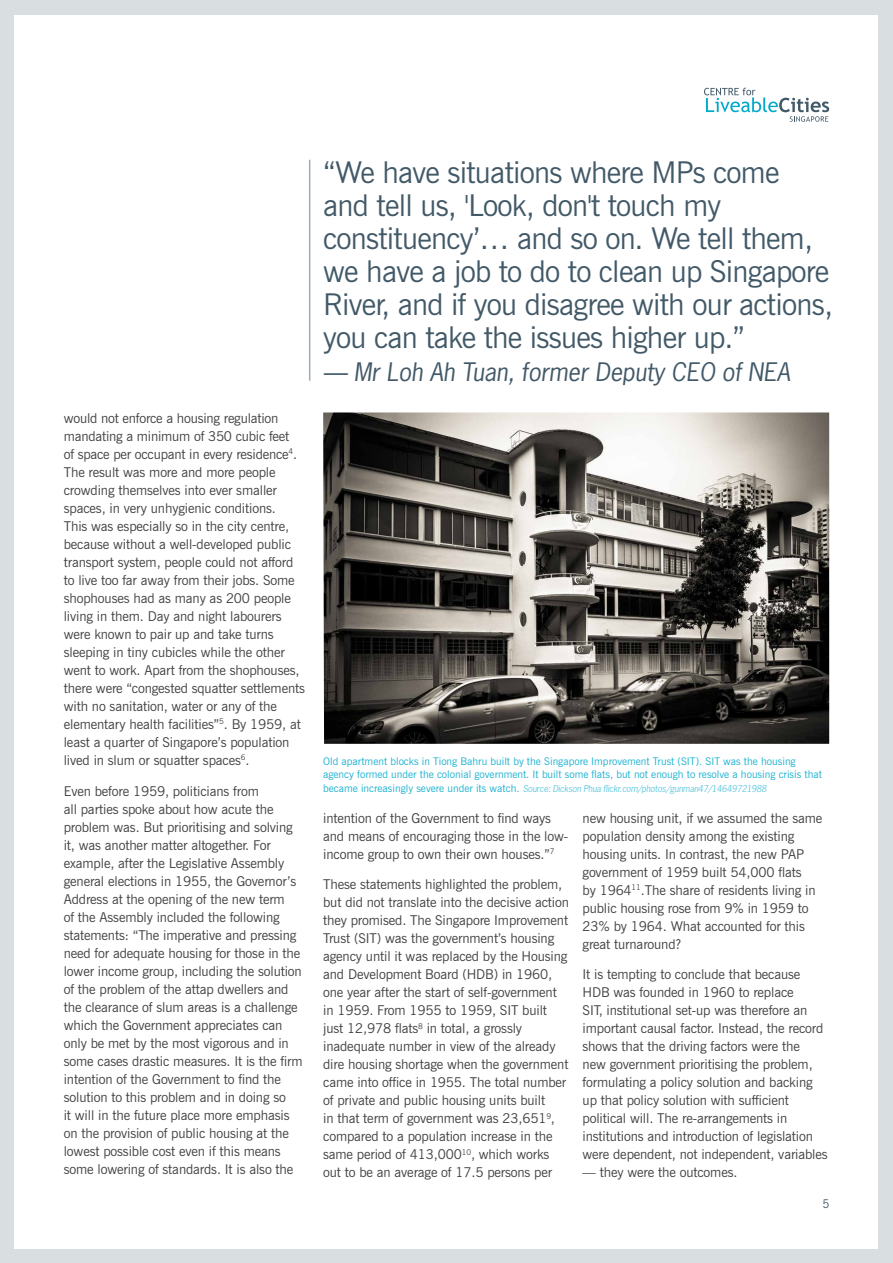
<style>
.page{position:relative;width:893px;height:1263px;background:#d9dee1}
.page>*{position:absolute;margin:0;border:0;box-sizing:border-box;transform-origin:0 0}
.t1{font:30px/33px "News Gothic BT";letter-spacing:-.025em;color:#425968}
.t2{font:italic 24px "News Gothic";letter-spacing:-.005em;color:#425968}
.t3{font:13.5px/18px "News Gothic BT";letter-spacing:-.01em;color:#414042}
.t4{font:12px "News Gothic BT";color:#425968;scale:.95 1}
.t5{font:10.5px/13.5px "News Gothic BT";color:#1ab1d0}
.t6{font:italic 9px "News Gothic";letter-spacing:-.025em;color:#66cbe0}
.s1{font-family:"News Gothic BT";font-style:normal;font-size:10.5px;color:#1ab1d0}
</style>
<div class="page">
<div style="left:15px;top:15px;width:863px;height:1233px;background:#fff"></div>
<svg style="left:704px;top:88px;width:125px;height:34px"></svg>
<hr style="left:309px;top:160px;width:1px;height:221px;background:#a0acb4">
<img style="left:323px;top:412px;width:506px;height:332px">
<p class="t3" style="left:64px;top:409px;width:243px">would not enforce a housing regulation mandating a minimum of 350 cubic feet<br>of space per occupant in every residence<sup>4</sup>.<br>The result was more and more people crowding themselves into ever smaller spaces, in very unhygienic conditions.<br>This was especially so in the city centre, because without a well-developed public transport system, people could not afford to live too far away from their jobs. Some shophouses had as many as 200 people living in them. Day and night labourers were known to pair up and take turns sleeping in tiny cubicles while the other went to work. Apart from the shophouses, there were “congested squatter settlements with no sanitation, water or any of the elementary health facilities”<sup>5</sup>. By 1959, at least a quarter of Singapore’s population lived in slum or squatter spaces<sup>6</sup>.</p>
<p class="t3" style="left:64px;top:782px;width:240px">Even before 1959, politicians from<br>all parties spoke about how acute the problem was. But prioritising and solving it, was another matter altogether. For example, after the Legislative Assembly general elections in 1955, the Governor’s Address at the opening of the new term<br>of the Assembly included the following statements: “The imperative and pressing need for adequate housing for those in the lower income group, including the solution of the problem of the attap dwellers and the clearance of slum areas is a challenge which the Government appreciates can only be met by the most vigorous and in some cases drastic measures. It is the firm intention of the Government to find the solution to this problem and in doing so<br>it will in the future place more emphasis on the provision of public housing at the lowest possible cost even if this means some lowering of standards. It is also the</p>
<h1 class="t1" style="left:323px;top:155px;width:511px">“We have situations where MPs come<br>and tell us, 'Look, don't touch my constituency’… and so on. We tell them, we have a job to do to clean up Singapore River, and if you disagree with our actions, you can take the issues higher up.”</h1>
<h2 class="t2" style="left:323px;top:356px;width:468px">— Mr Loh Ah Tuan, former Deputy CEO of NEA</h2>
<p class="t5" style="left:323px;top:754px;width:500px">Old apartment blocks in Tiong Bahru built by the Singapore Improvement Trust (SIT). SIT was the housing agency formed under the colonial government. It built some flats, but not enough to resolve a housing crisis that</p>
<p class="t6" style="left:323px;top:783px;width:445px"><span class="s1">became increasingly severe under its watch.</span> Source: Dickson Phua flickr.com/photos/gunman47/14649721988</p>
<p class="t3" style="left:323px;top:809px;width:247px">intention of the Government to find ways and means of encouraging those in the low&shy;income group to own their own houses.”<sup>7</sup></p>
<p class="t3" style="left:323px;top:875px;width:247px">These statements highlighted the problem, but did not translate into the decisive action they promised. The Singapore Improvement Trust (SIT) was the government’s housing agency until it was replaced by the Housing and Development Board (HDB) in 1960, one year after the start of self-government in 1959. From 1955 to 1959, SIT built just 12,978 flats<sup>8</sup> in total, a grossly inadequate number in view of the already dire housing shortage when the government came into office in 1955. The total number of private and public housing units built<br>in that term of government was 23,651<sup>9</sup>, compared to a population increase in the same period of 413,000<sup>10</sup>, which works out to be an average of 17.5 persons per</p>
<p class="t3" style="left:583px;top:809px;width:241px">new housing unit, if we assumed the same population density among the existing housing units. In contrast, the new PAP government of 1959 built 54,000 flats<br>by 1964<sup>11</sup>.The share of residents living in public housing rose from 9% in 1959 to 23% by 1964. What accounted for this great turnaround?</p>
<p class="t3" style="left:583px;top:965px;width:247px">It is tempting to conclude that because HDB was founded in 1960 to replace<br>SIT, institutional set-up was therefore an important causal factor. Instead, the record shows that the driving factors were the<br>new government prioritising the problem, formulating a policy solution and backing up that policy solution with sufficient political will. The re-arrangements in institutions and introduction of legislation were dependent, not independent, variables</p>
<p class="t3" style="left:583px;top:1163px;width:156px">— they were the outcomes.</p>
<p class="t4" style="left:822px;top:1196px;width:9px">5</p>
</div>
